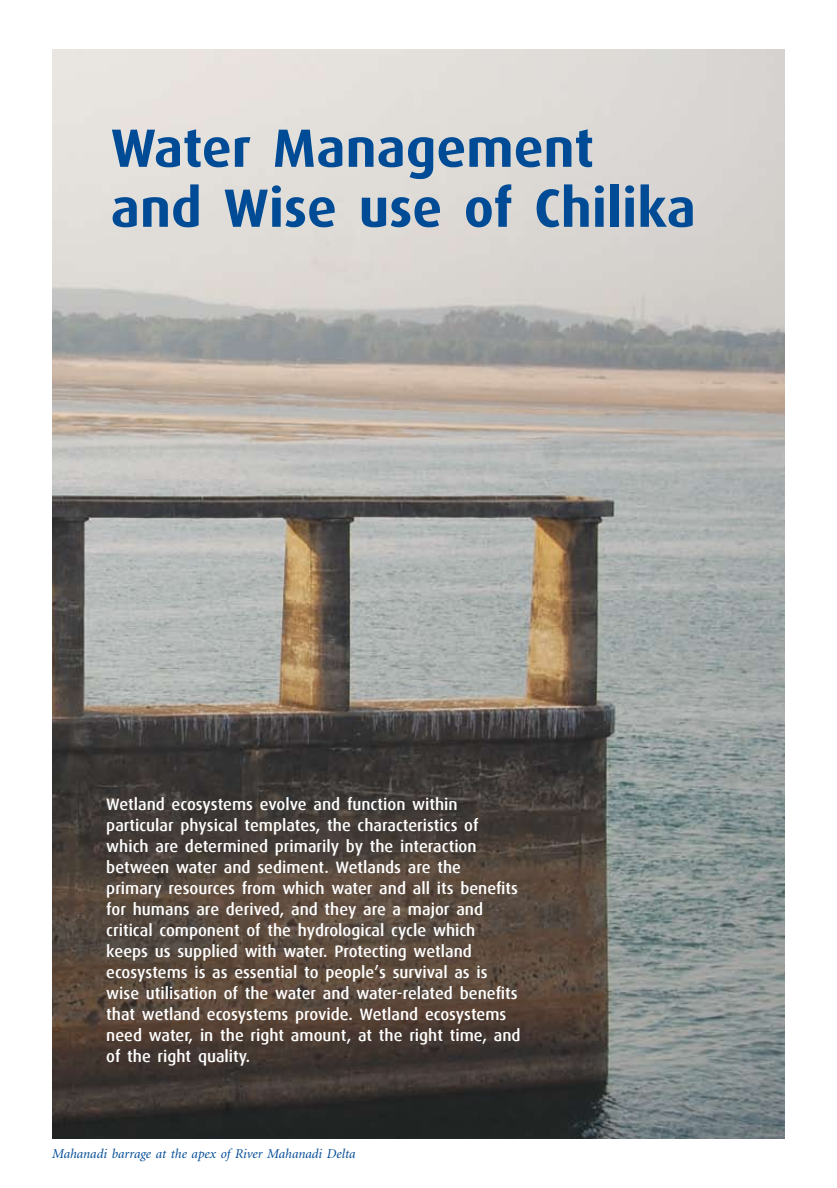
<style>
.page{position:relative;width:837px;height:1188px;background:#fff}
.page>*{position:absolute;margin:0;border:0;box-sizing:border-box;transform-origin:0 0}
.t1{font:700 54px/60px "Dax";color:#004b95}
.t2{font:500 16.5px/21px "Dax";color:#fff}
.t3{font:italic 13.5px "Minion";color:#004b95}
</style>
<div class="page">
<img style="left:52px;top:49px;width:733px;height:1090px">
<h1 class="t1" style="left:111px;top:119px;width:587px">Water Management and Wise use of Chilika</h1>
<p class="t2" style="left:106px;top:794px;width:416px">Wetland ecosystems evolve and function within particular physical templates, the characteristics of which are determined primarily by the interaction between water and sediment. Wetlands are the primary resources from which water and all its benefits for humans are derived, and they are a major and critical component of the hydrological cycle which keeps us supplied with water. Protecting wetland ecosystems is as essential to people’s survival as is wise utilisation of the water and water-related benefits that wetland ecosystems provide. Wetland ecosystems need water, in the right amount, at the right time, and of the right quality.</p>
<p class="t3" style="left:52px;top:1147px;width:305px">Mahanadi barrage at the apex of River Mahanadi Delta</p>
</div>
